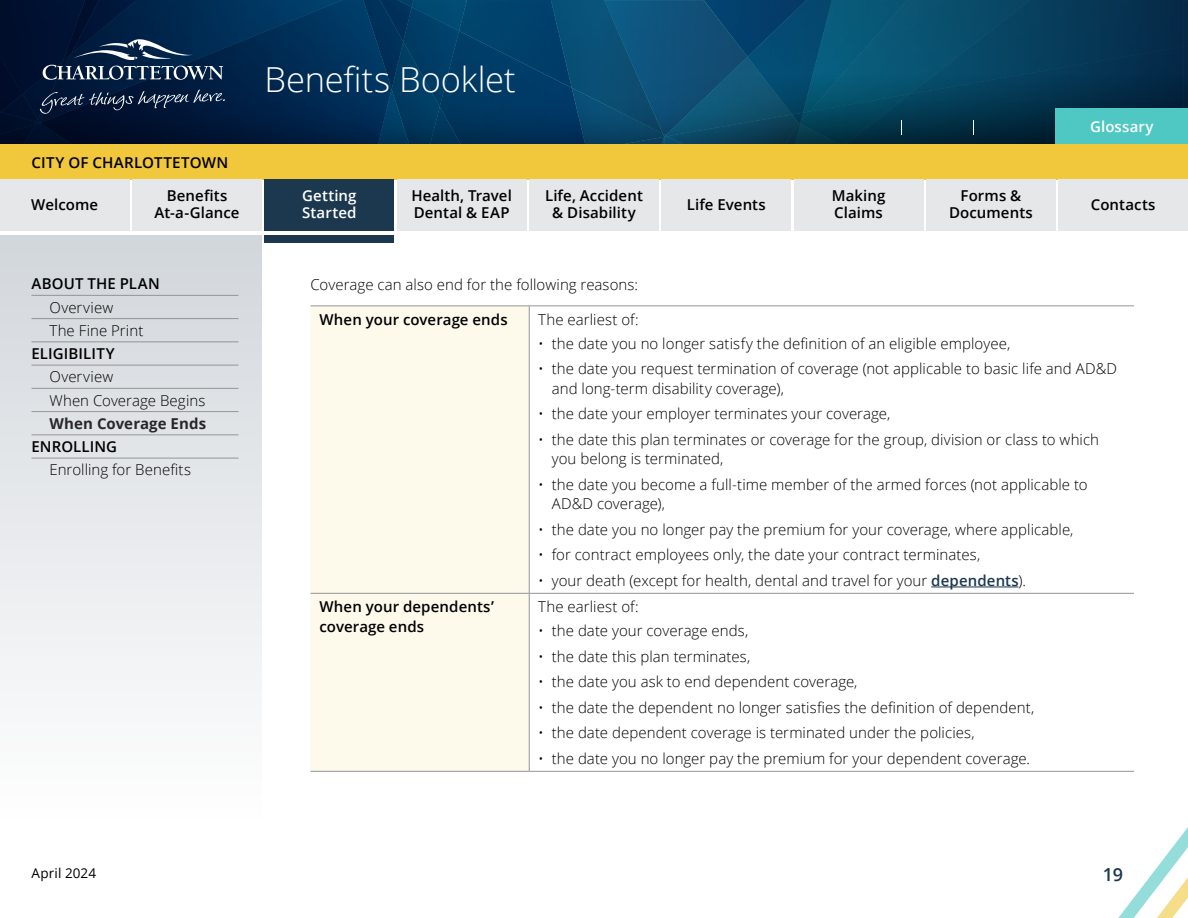
<style>
.page{position:relative;width:1188px;height:918px;background:#fff}
.page>*{position:absolute;margin:0;border:0;box-sizing:border-box;transform-origin:0 0}
.t1{font:300 34.5px "Open Sans";letter-spacing:-.005em;color:#fff}
.t2{font:600 18px "Open Sans";color:#1c384f}
.t3{font:300 15px/19.5px "Open Sans";letter-spacing:.005em;color:#000}
.t4{font:600 15px/17.2px "Open Sans";letter-spacing:.005em;color:#000}
.t5{font:600 15px/17.2px "Open Sans";letter-spacing:.01em;color:#fff}
.t6{font:700 15px "Open Sans";letter-spacing:.005em;color:#292829}
.t7{font:13.5px "Open Sans";letter-spacing:.005em;color:#000}
.s1{font-weight:600;color:#1c384f}
</style>
<div class="page">
<svg style="left:129px;top:179px;width:930px;height:52px"></svg>
<svg style="left:0;top:0;width:1188px;height:97px;background:#043b60"></svg>
<svg style="left:594px;top:74px;width:594px;height:23px;background:#084665"></svg>
<div style="left:0;top:235px;width:262px;height:585px;background:linear-gradient(to bottom,#d1d6db,#fefefe)"></div>
<svg style="left:1118px;top:827px;width:70px;height:91px"></svg>
<svg style="left:0;top:97px;width:1188px;height:47px;background:#033150"></svg>
<svg style="left:35px;top:90px;width:190px;height:35px;background:#122542"></svg>
<svg style="left:43px;top:39px;width:180px;height:41px;background:#2c4461"></svg>
<div style="left:0;top:144px;width:1188px;height:35px;background:#f1c73b"></div>
<hr style="left:32px;top:295px;width:206px;height:1px;background:#939598">
<hr style="left:32px;top:318px;width:206px;height:1px;background:#939598">
<hr style="left:32px;top:341px;width:206px;height:1px;background:#939598">
<hr style="left:32px;top:365px;width:206px;height:1px;background:#939598">
<hr style="left:32px;top:388px;width:206px;height:1px;background:#939598">
<hr style="left:32px;top:411px;width:206px;height:1px;background:#939598">
<hr style="left:32px;top:434px;width:206px;height:1px;background:#939598">
<hr style="left:32px;top:458px;width:206px;height:1px;background:#939598">
<div style="left:310px;top:306px;width:219px;height:465px;background:#fdf9eb"></div>
<hr style="left:310px;top:305px;width:219px;height:1px;background:#939598">
<hr style="left:529px;top:305px;width:605px;height:1px;background:#939598">
<hr style="left:529px;top:306px;width:1px;height:287px;background:#939598">
<hr style="left:310px;top:593px;width:219px;height:1px;background:#939598">
<hr style="left:529px;top:593px;width:605px;height:1px;background:#939598">
<hr style="left:529px;top:594px;width:1px;height:177px;background:#939598">
<hr style="left:310px;top:771px;width:219px;height:1px;background:#939598">
<hr style="left:529px;top:771px;width:605px;height:1px;background:#939598">
<hr style="left:931px;top:587px;width:87px;height:1px;background:#1c384f">
<div style="left:397px;top:179px;width:129px;height:52px;background:#e6e7e8"></div>
<div style="left:529px;top:179px;width:130px;height:52px;background:#e6e7e8"></div>
<div style="left:662px;top:179px;width:129px;height:52px;background:#e6e7e8"></div>
<div style="left:794px;top:179px;width:129px;height:52px;background:#e6e7e8"></div>
<div style="left:926px;top:179px;width:130px;height:52px;background:#e6e7e8"></div>
<div style="left:1059px;top:179px;width:129px;height:52px;background:#e6e7e8"></div>
<div style="left:0;top:179px;width:129px;height:52px;background:#e6e7e8"></div>
<div style="left:132px;top:179px;width:130px;height:52px;background:#e6e7e8"></div>
<svg style="left:901px;top:120px;width:1px;height:14px"></svg>
<svg style="left:973px;top:120px;width:1px;height:14px"></svg>
<div style="left:1056px;top:109px;width:132px;height:35px;background:#4fc7c2"></div>
<div style="left:265px;top:179px;width:129px;height:52px;background:#1c384f"></div>
<div style="left:265px;top:235px;width:129px;height:8px;background:#1c384f"></div>
<p class="t4" style="left:32px;top:153px;width:198px">CITY OF CHARLOTTETOWN</p>
<h1 class="t1" style="left:265px;top:56px;width:252px">Benefits Booklet</h1>
<p class="t5" style="left:1090px;top:118px;width:65px">Glossary</p>
<p class="t4" style="left:154px;top:187px;width:87px;text-align:center">Benefits<br>At-a-Glance</p>
<p class="t4" style="left:411px;top:187px;width:102px">Health, Travel<br>Dental &amp; EAP</p>
<p class="t4" style="left:545px;top:187px;width:99px;text-align:center">Life, Accident &amp; Disability</p>
<p class="t4" style="left:687px;top:195px;width:81px">Life Events</p>
<p class="t4" style="left:832px;top:187px;width:55px">Making<br>Claims</p>
<p class="t4" style="left:949px;top:187px;width:85px;text-align:center">Forms &amp;<br>Documents</p>
<p class="t5" style="left:302px;top:187px;width:56px">Getting<br>Started</p>
<p class="t4" style="left:31px;top:195px;width:68px">Welcome</p>
<p class="t4" style="left:1091px;top:195px;width:66px">Contacts</p>
<p class="t4" style="left:32px;top:275px;width:130px">ABOUT THE PLAN</p>
<p class="t3" style="left:50px;top:295px;width:95px;line-height:23.2px">Overview<br>The Fine Print</p>
<p class="t4" style="left:32px;top:345px;width:85px">ELIGIBILITY</p>
<p class="t3" style="left:50px;top:365px;width:157px;line-height:23.2px">Overview<br>When Coverage Begins</p>
<p class="t6" style="left:50px;top:413px;width:158px">When Coverage Ends</p>
<p class="t4" style="left:32px;top:438px;width:87px">ENROLLING</p>
<p class="t3" style="left:50px;top:460px;width:143px">Enrolling for Benefits</p>
<p class="t3" style="left:310px;top:275px;width:329px">Coverage can also end for the following reasons:</p>
<p class="t4" style="left:320px;top:310px;width:190px">When your coverage ends</p>
<p class="t3" style="left:538px;top:309px;width:102px">The earliest of:</p>
<p class="t3" style="left:538px;top:333px;width:473px">• the date you no longer satisfy the definition of an eligible employee,</p>
<p class="t3" style="left:552px;top:359px;width:567px;text-indent:-14px">• the date you request termination of coverage (not applicable to basic life and AD&amp;D and long-term disability coverage),</p>
<p class="t3" style="left:538px;top:404px;width:354px">• the date your employer terminates your coverage,</p>
<p class="t3" style="left:552px;top:429px;width:549px;text-indent:-14px">• the date this plan terminates or coverage for the group, division or class to which you belong is terminated,</p>
<p class="t3" style="left:552px;top:474px;width:537px;text-indent:-14px">• the date you become a full-time member of the armed forces (not applicable to<br>AD&amp;D coverage),</p>
<p class="t3" style="left:538px;top:519px;width:537px">• the date you no longer pay the premium for your coverage, where applicable,</p>
<p class="t3" style="left:538px;top:545px;width:444px">• for contract employees only, the date your contract terminates,</p>
<p class="t3" style="left:538px;top:570px;width:489px">• your death (except for health, dental and travel for your <span class="s1">dependents</span>).</p>
<p class="t4" style="left:320px;top:597px;width:176px;line-height:19.5px">When your dependents’ coverage ends</p>
<p class="t3" style="left:538px;top:597px;width:102px">The earliest of:</p>
<p class="t3" style="left:538px;top:621px;width:211px">• the date your coverage ends,</p>
<p class="t3" style="left:538px;top:646px;width:214px">• the date this plan terminates,</p>
<p class="t3" style="left:538px;top:672px;width:321px">• the date you ask to end dependent coverage,</p>
<p class="t3" style="left:538px;top:697px;width:498px">• the date the dependent no longer satisfies the definition of dependent,</p>
<p class="t3" style="left:538px;top:723px;width:438px">• the date dependent coverage is terminated under the policies,</p>
<p class="t3" style="left:538px;top:748px;width:493px">• the date you no longer pay the premium for your dependent coverage.</p>
<p class="t7" style="left:32px;top:864px;width:66px">April 2024</p>
<p class="t2" style="left:1103px;top:862px;width:22px">19</p>
</div>
